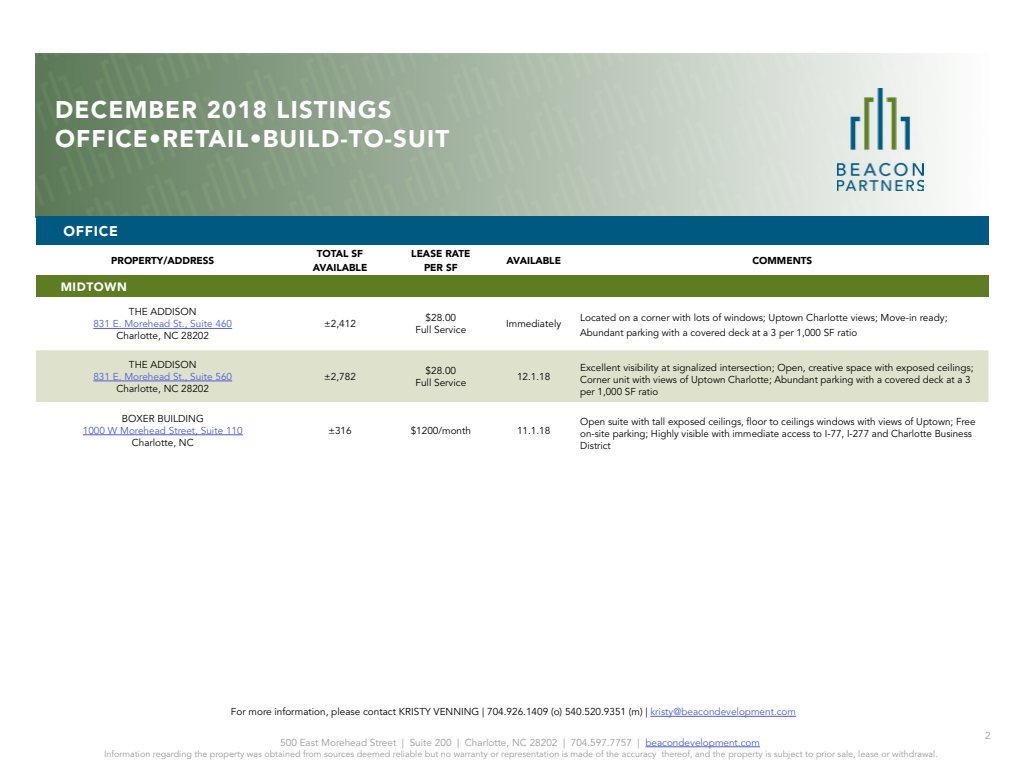
<style>
.page{position:relative;width:1024px;height:768px;background:#fff}
.page>*{position:absolute;margin:0;border:0;box-sizing:border-box;transform-origin:0 0}
.t1{font:900 24px/28.8px "Avenir LT Std";letter-spacing:.05em;color:#fff}
.t2{font:900 14px "Avenir LT Std";letter-spacing:.05em;color:#fff}
.t3{font:900 12px "Avenir LT Std";letter-spacing:.05em;color:#fff}
.t4{font:10px/12px "Avenir LT Std";color:#000}
.t5{font:10px "Avenir LT Std";color:#999b9e}
.t6{font:10px "Avenir LT Std";color:#4f5cd6}
.t7{font:900 10px/14px "Avenir LT Std";color:#000;text-align:center}
.t8{font:9px "Avenir LT Std";color:#999b9e}
.s1{color:#4f5cd6}
</style>
<div class="page">
<img style="left:36px;top:54px;width:952px;height:163px">
<div style="left:36px;top:217px;width:952px;height:28px;background:#005981"></div>
<div style="left:36px;top:275px;width:952px;height:22px;background:#5e7d23"></div>
<div style="left:36px;top:350px;width:952px;height:52px;background:#dee2cd"></div>
<hr style="left:93px;top:328px;width:139px;height:1px;background:#4f5cd6">
<hr style="left:93px;top:381px;width:139px;height:1px;background:#4f5cd6">
<hr style="left:83px;top:435px;width:160px;height:1px;background:#4f5cd6">
<hr style="left:650px;top:716px;width:146px;height:1px;background:#4f5cd6">
<hr style="left:645px;top:747px;width:115px;height:1px;background:#4f5cd6">
<img style="left:838px;top:88px;width:85px;height:103px">
<h1 class="t1" style="left:55px;top:95px;width:396px">DECEMBER 2018 LISTINGS<br>OFFICE•RETAIL•BUILD-TO-SUIT</h1>
<h2 class="t2" style="left:64px;top:223px;width:56px">OFFICE</h2>
<p class="t7" style="left:111px;top:254px;width:105px">PROPERTY/ADDRESS</p>
<p class="t7" style="left:313px;top:247px;width:56px">TOTAL SF<br>AVAILABLE</p>
<p class="t7" style="left:411px;top:247px;width:61px">LEASE RATE<br>PER SF</p>
<p class="t7" style="left:506px;top:254px;width:56px">AVAILABLE</p>
<p class="t7" style="left:752px;top:254px;width:61px">COMMENTS</p>
<p class="t3" style="left:61px;top:279px;width:68px">MIDTOWN</p>
<p class="t4" style="left:129px;top:306px;width:69px">THE ADDISON</p>
<p class="t6" style="left:93px;top:318px;width:140px">831 E. Morehead St., Suite 460</p>
<p class="t4" style="left:117px;top:330px;width:94px">Charlotte, NC 28202</p>
<p class="t4" style="left:324px;top:318px;width:33px">±2,412</p>
<p class="t4" style="left:416px;top:312px;width:52px;text-align:center">$28.00<br>Full Service</p>
<p class="t4" style="left:506px;top:318px;width:57px">Immediately</p>
<p class="t4" style="left:580px;top:311px;width:369px;line-height:15px">Located on a corner with lots of windows; Uptown Charlotte views; Move-in ready;<br>Abundant parking with a covered deck at a 3 per 1,000 SF ratio</p>
<p class="t4" style="left:129px;top:359px;width:69px">THE ADDISON</p>
<p class="t6" style="left:93px;top:371px;width:140px">831 E. Morehead St., Suite 560</p>
<p class="t4" style="left:117px;top:383px;width:94px">Charlotte, NC 28202</p>
<p class="t4" style="left:122px;top:413px;width:83px">BOXER BUILDING</p>
<p class="t6" style="left:83px;top:425px;width:161px">1000 W Morehead Street, Suite 110</p>
<p class="t4" style="left:132px;top:437px;width:64px">Charlotte, NC</p>
<p class="t4" style="left:324px;top:371px;width:33px">±2,782</p>
<p class="t4" style="left:416px;top:365px;width:52px;text-align:center">$28.00<br>Full Service</p>
<p class="t4" style="left:517px;top:371px;width:35px">12.1.18</p>
<p class="t4" style="left:580px;top:362px;width:395px">Excellent visibility at signalized intersection; Open, creative space with exposed ceilings;<br>Corner unit with views of Uptown Charlotte; Abundant parking with a covered deck at a 3 per 1,000 SF ratio</p>
<p class="t4" style="left:328px;top:425px;width:25px">±316</p>
<p class="t4" style="left:411px;top:425px;width:62px">$1200/month</p>
<p class="t4" style="left:517px;top:425px;width:35px">11.1.18</p>
<p class="t4" style="left:580px;top:416px;width:397px">Open suite with tall exposed ceilings, floor to ceilings windows with views of Uptown; Free on-site parking; Highly visible with immediate access to I-77, I-277 and Charlotte Business<br>District</p>
<p class="t4" style="left:231px;top:706px;width:567px">For more information, please contact KRISTY VENNING | 704.926.1409 (o) 540.520.9351 (m) | <span class="s1">kristy@beacondevelopment.com</span></p>
<p class="t5" style="left:280px;top:737px;width:481px">500 East Morehead Street | Suite 200 | Charlotte, NC 28202 | 704.597.7757 | <span class="s1">beacondevelopment.com</span></p>
<p class="t8" style="left:104px;top:749px;width:835px">Information regarding the property was obtained from sources deemed reliable but no warranty or representation is made of the accuracy thereof, and the property is subject to prior sale, lease or withdrawal.</p>
<p class="t5" style="left:985px;top:730px;width:7px">2</p>
</div>
